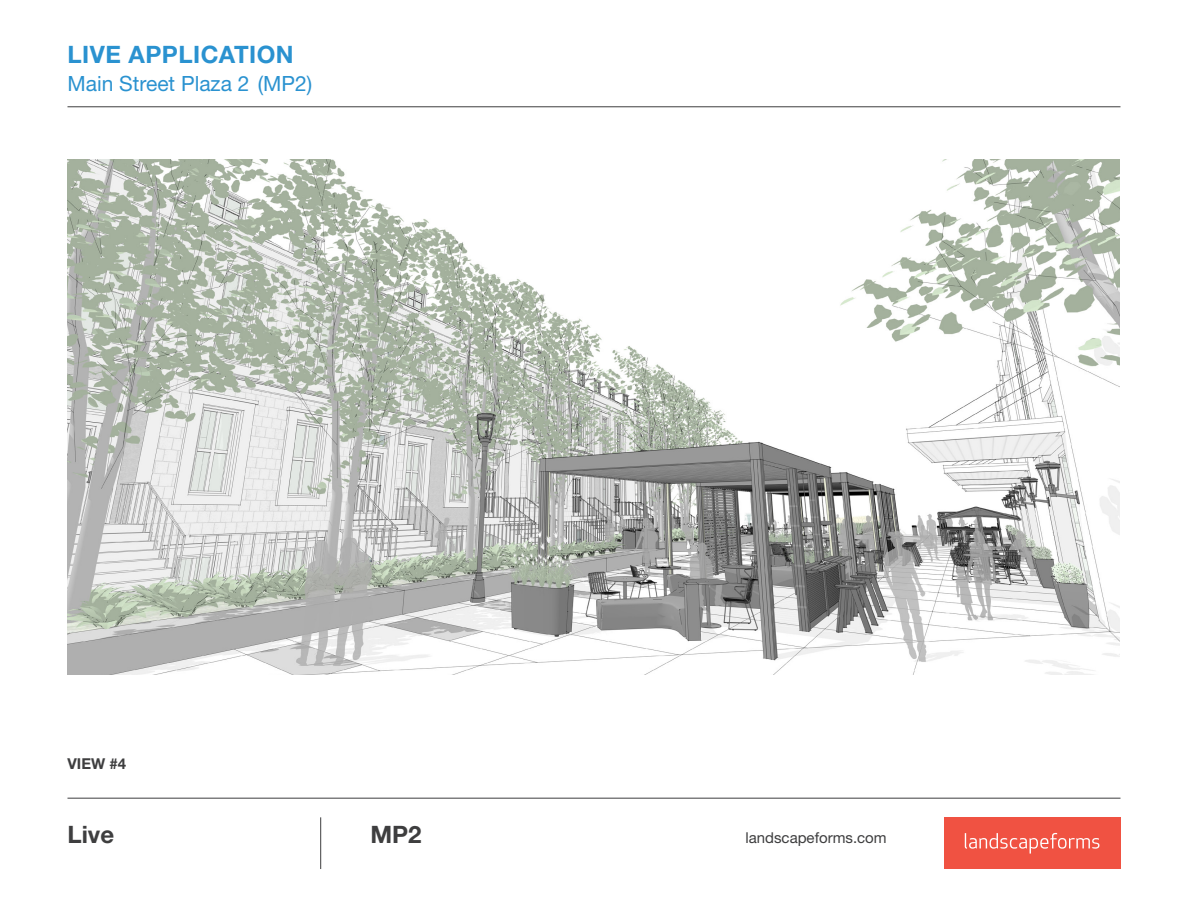
<style>
.page{position:relative;width:1188px;height:918px;background:#fff}
.page>*{position:absolute;margin:0;border:0;box-sizing:border-box;transform-origin:0 0}
.t1{font:700 24px "Helvetica Neue LT Pro";letter-spacing:.02em;color:#2a92d0}
.t2{font:700 24px "Helvetica Neue LT Pro";color:#3e3e3f}
.t3{font:21px "Helvetica Neue LT Pro";color:#2a92d0}
.t4{font:15px "Helvetica Neue LT Pro";color:#3e3e3f}
.t5{font:700 15px "Helvetica Neue LT Pro";color:#3e3e3f}
</style>
<div class="page">
<hr style="left:67px;top:106px;width:1054px;height:1px;background:#3e3e3f">
<hr style="left:67px;top:798px;width:1054px;height:1px;background:#3e3e3f">
<hr style="left:320px;top:817px;width:1px;height:52px;background:#3e3e3f">
<div style="left:944px;top:817px;width:177px;height:52px;background:#f05242"></div>
<svg style="left:965px;top:833px;width:134px;height:21px"></svg>
<img style="left:67px;top:160px;width:1053px;height:515px">
<p class="t1" style="left:67px;top:40px;width:228px">LIVE APPLICATION</p>
<p class="t3" style="left:67px;top:70px;width:246px">Main Street Plaza 2 (MP2)</p>
<p class="t5" style="left:67px;top:754px;width:60px">VIEW #4</p>
<p class="t2" style="left:67px;top:819px;width:48px">Live</p>
<p class="t2" style="left:371px;top:819px;width:53px">MP2</p>
<p class="t4" style="left:746px;top:828px;width:143px">landscapeforms.com</p>
</div>
